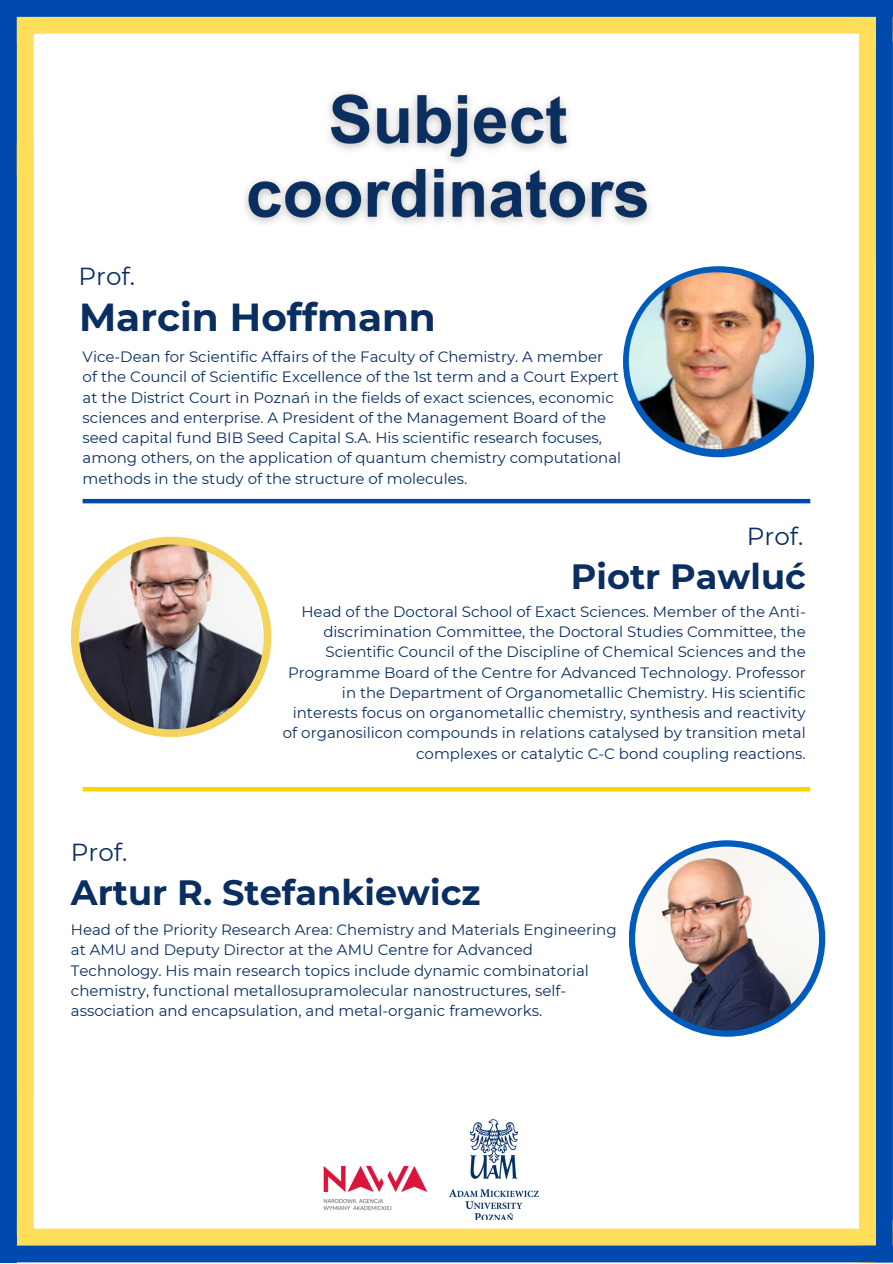
<style>
.page{position:relative;width:893px;height:1264px;background:#fff}
.page>*{position:absolute;margin:0;border:0;box-sizing:border-box;transform-origin:0 0}
.t1{font:700 39px "Montserrat";color:#0a2e60}
.t2{font:700 35.1px "Montserrat";color:#0a2e60}
.t3{font:24.6px "Montserrat";color:#0a2e60}
.t4{font:15px/20.2px "Montserrat";color:#0a2e60}
</style>
<div class="page">
<div style="left:0;top:17px;width:892px;height:17px;background:#ffde59"></div>
<div style="left:0;top:0;width:17px;height:1220px;background:#004aad"></div>
<div style="left:0;top:1228px;width:892px;height:17px;background:#ffde59"></div>
<div style="left:875px;top:0;width:17px;height:1220px;background:#004aad"></div>
<div style="left:875px;top:42px;width:17px;height:1220px;background:#004aad"></div>
<div style="left:17px;top:0;width:17px;height:1094px;background:#ffde59"></div>
<div style="left:0;top:175px;width:17px;height:1087px;background:#004aad"></div>
<div style="left:623px;top:266px;width:191px;height:191px;background:#005bbb;border-radius:50%"></div>
<div style="left:858px;top:0;width:17px;height:1220px;background:#ffde59"></div>
<img style="left:449px;top:1119px;width:90px;height:100px">
<img style="left:323px;top:1165px;width:105px;height:46px">
<div style="left:0;top:0;width:892px;height:17px;background:#004aad"></div>
<div style="left:858px;top:261px;width:17px;height:1001px;background:#ffde59"></div>
<div style="left:0;top:1245px;width:892px;height:17px;background:#004aad"></div>
<div style="left:17px;top:142px;width:17px;height:1094px;background:#ffde59"></div>
<img style="left:628px;top:272px;width:177px;height:177px;border-radius:50%">
<hr style="left:83px;top:499px;width:727px;height:4px;background:#004aad">
<div style="left:71px;top:536px;width:200px;height:201px;background:#f4d35f;border-radius:50%"></div>
<img style="left:79px;top:544px;width:185px;height:185px;border-radius:50%">
<hr style="left:83px;top:787px;width:727px;height:4px;background:#ffd500">
<svg style="left:628px;top:840px;width:197px;height:196px;background:#1567be"></svg>
<img style="left:635px;top:846px;width:183px;height:184px;border-radius:50%">
<img style="left:244px;top:92px;width:406px;height:132px">
<p class="t3" style="left:79px;top:261px;width:58px">Prof.</p>
<p class="t1" style="left:79px;top:293px;width:358px">Marcin Hoffmann</p>
<p class="t4" style="left:83px;top:346px;width:540px">Vice-Dean for Scientific Affairs of the Faculty of Chemistry. A member of the Council of Scientific Excellence of the 1st term and a Court Expert at the District Court in Poznań in the fields of exact sciences, economic sciences and enterprise. A President of the Management Board of the seed capital fund BIB Seed Capital S.A. His scientific research focuses, among others, on the application of quantum chemistry computational methods in the study of the structure of molecules.</p>
<p class="t3" style="left:746px;top:521px;width:58px">Prof.</p>
<p class="t2" style="left:570px;top:555px;width:236px">Piotr Pawluć</p>
<p class="t4" style="left:283px;top:601px;width:524px;text-align:right">Head of the Doctoral School of Exact Sciences. Member of the Anti&shy;discrimination Committee, the Doctoral Studies Committee, the Scientific Council of the Discipline of Chemical Sciences and the Programme Board of the Centre for Advanced Technology. Professor in the Department of Organometallic Chemistry. His scientific interests focus on organometallic chemistry, synthesis and reactivity of organosilicon compounds in relations catalysed by transition metal complexes or catalytic C-C bond coupling reactions.</p>
<p class="t3" style="left:71px;top:837px;width:58px">Prof.</p>
<p class="t2" style="left:71px;top:871px;width:411px">Artur R. Stefankiewicz</p>
<p class="t4" style="left:71px;top:919px;width:547px">Head of the Priority Research Area: Chemistry and Materials Engineering at AMU and Deputy Director at the AMU Centre for Advanced Technology. His main research topics include dynamic combinatorial chemistry, functional metallosupramolecular nanostructures, self&shy;association and encapsulation, and metal-organic frameworks.</p>
</div>
